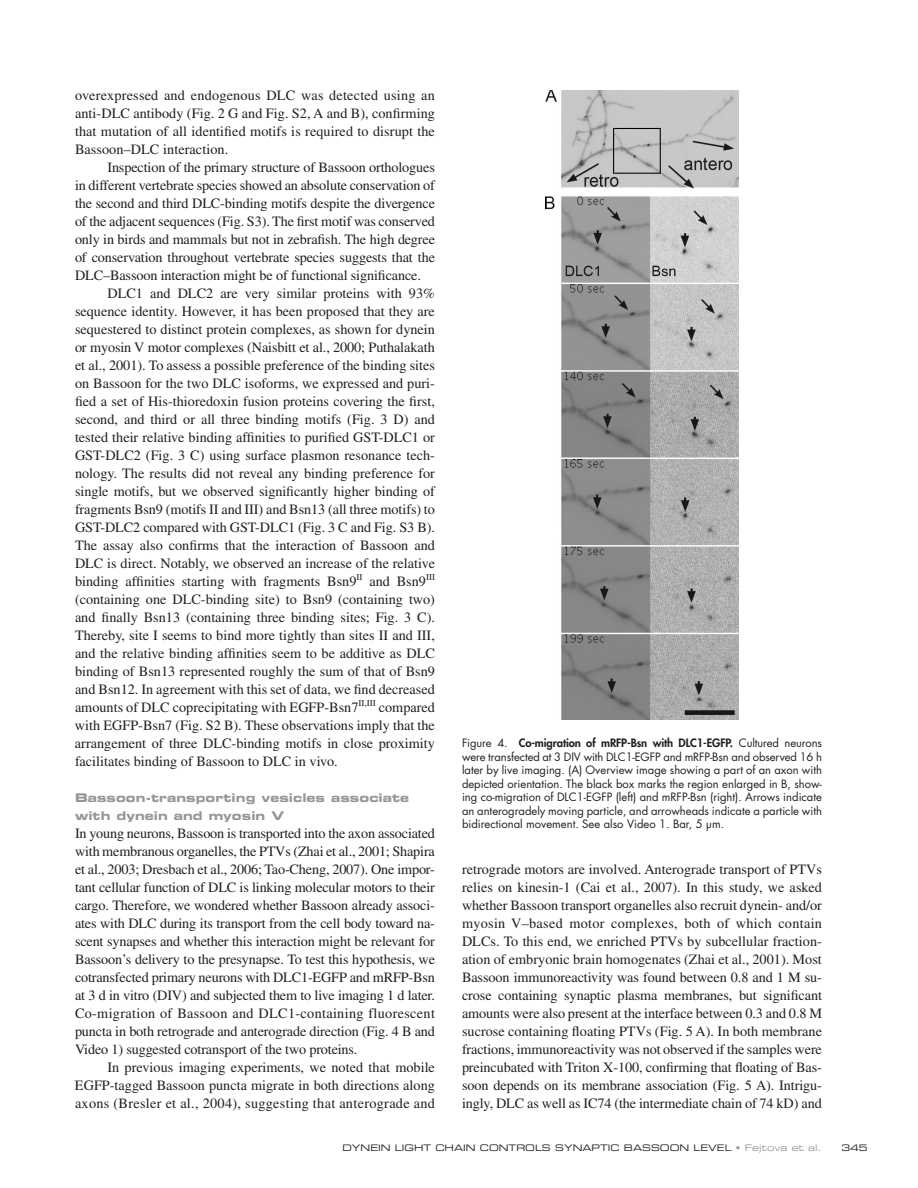
<style>
.page{position:relative;width:918px;height:1188px;background:#fff}
.page>*{position:absolute;margin:0;border:0;box-sizing:border-box;transform-origin:0 0}
.t1{font:14.25px/18px "Times LT Std";color:#231f20;text-align:justify}
.t2{font:12px/18px "Eurostile LT Std Bold Ex 2";letter-spacing:.005em;color:#949698}
.t3{font:11.25px/13.5px "Futura Std";color:#231f20;text-align:justify}
.t4{font:9px "Eurostile LT Std Ex 2";color:#231f20}
.s1{font-weight:800}
.s2{color:#949698}
</style>
<div class="page">
<img style="left:546px;top:90px;width:192px;height:630px">
<p class="t1" style="left:75px;top:86px;width:362px">overexpressed and endogenous DLC was detected using an anti-DLC antibody (Fig. 2 G and Fig. S2, A and B), confirming that mutation of all identified motifs is required to disrupt the Bassoon–DLC interaction.</p>
<p class="t1" style="left:107px;top:158px;width:329px">Inspection of the primary structure of Bassoon orthologues</p>
<p class="t1" style="left:75px;top:176px;width:362px">in different vertebrate species showed an absolute conservation of</p>
<p class="t1" style="left:75px;top:194px;width:361px">the second and third DLC-binding motifs despite the divergence</p>
<p class="t1" style="left:75px;top:212px;width:361px">of the adjacent sequences (Fig. S3). The first motif was conserved</p>
<p class="t1" style="left:75px;top:230px;width:362px">only in birds and mammals but not in zebrafish. The high degree</p>
<p class="t1" style="left:75px;top:248px;width:362px">of conservation throughout vertebrate species suggests that the</p>
<p class="t1" style="left:75px;top:266px;width:347px">DLC–Bassoon interaction might be of functional significance.</p>
<p class="t1" style="left:107px;top:284px;width:329px">DLC1 and DLC2 are very similar proteins with 93%</p>
<p class="t1" style="left:75px;top:302px;width:361px">sequence identity. However, it has been proposed that they are</p>
<p class="t1" style="left:75px;top:320px;width:362px">sequestered to distinct protein complexes, as shown for dynein</p>
<p class="t1" style="left:75px;top:338px;width:361px">or myosin V motor complexes (Naisbitt et al., 2000; Puthalakath</p>
<p class="t1" style="left:75px;top:356px;width:362px">et al., 2001). To assess a possible preference of the binding sites</p>
<p class="t1" style="left:75px;top:374px;width:362px">on Bassoon for the two DLC isoforms, we expressed and puri-</p>
<p class="t1" style="left:75px;top:392px;width:362px">fied a set of His-thioredoxin fusion proteins covering the first,</p>
<p class="t1" style="left:75px;top:410px;width:361px">second, and third or all three binding motifs (Fig. 3 D) and</p>
<p class="t1" style="left:75px;top:428px;width:361px">tested their relative binding affinities to purified GST-DLC1 or</p>
<p class="t1" style="left:75px;top:446px;width:362px">GST-DLC2 (Fig. 3 C) using surface plasmon resonance tech-</p>
<p class="t1" style="left:75px;top:464px;width:361px">nology. The results did not reveal any binding preference for</p>
<p class="t1" style="left:75px;top:482px;width:361px">single motifs, but we observed significantly higher binding of</p>
<p class="t1" style="left:75px;top:500px;width:361px">fragments Bsn9 (motifs II and III) and Bsn13 (all three motifs) to</p>
<p class="t1" style="left:75px;top:518px;width:361px">GST-DLC2 compared with GST-DLC1 (Fig. 3 C and Fig. S3 B).</p>
<p class="t1" style="left:75px;top:536px;width:361px">The assay also confirms that the interaction of Bassoon and</p>
<p class="t1" style="left:75px;top:554px;width:362px">DLC is direct. Notably, we observed an increase of the relative</p>
<p class="t1" style="left:75px;top:572px;width:362px">binding affinities starting with fragments Bsn9<sup>II</sup> and Bsn9<sup>III</sup></p>
<p class="t1" style="left:75px;top:590px;width:361px">(containing one DLC-binding site) to Bsn9 (containing two)</p>
<p class="t1" style="left:75px;top:608px;width:362px">and finally Bsn13 (containing three binding sites; Fig. 3 C).</p>
<p class="t1" style="left:75px;top:626px;width:361px">Thereby, site I seems to bind more tightly than sites II and III,</p>
<p class="t1" style="left:75px;top:644px;width:361px">and the relative binding affinities seem to be additive as DLC</p>
<p class="t1" style="left:75px;top:662px;width:362px">binding of Bsn13 represented roughly the sum of that of Bsn9</p>
<p class="t1" style="left:75px;top:680px;width:361px">and Bsn12. In agreement with this set of data, we find decreased</p>
<p class="t1" style="left:75px;top:698px;width:361px">amounts of DLC coprecipitating with EGFP-Bsn7<sup>II,III</sup> compared</p>
<p class="t1" style="left:75px;top:716px;width:361px">with EGFP-Bsn7 (Fig. S2 B). These observations imply that the</p>
<p class="t1" style="left:75px;top:734px;width:361px">arrangement of three DLC-binding motifs in close proximity</p>
<p class="t1" style="left:75px;top:752px;width:264px">facilitates binding of Bassoon to DLC in vivo.</p>
<p class="t2" style="left:75px;top:788px;width:335px">Bassoon-transporting vesicles associate with dynein and myosin V</p>
<p class="t1" style="left:75px;top:824px;width:362px">In young neurons, Bassoon is transported into the axon associated with membranous organelles, the PTVs (Zhai et al., 2001; Shapira et al., 2003; Dresbach et al., 2006; Tao-Cheng, 2007). One impor&shy;tant cellular function of DLC is linking molecular motors to their cargo. Therefore, we wondered whether Bassoon already associ&shy;ates with DLC during its transport from the cell body toward na&shy;scent synapses and whether this interaction might be relevant for Bassoon’s delivery to the presynapse. To test this hypothesis, we cotransfected primary neurons with DLC1-EGFP and mRFP-Bsn at 3 d in vitro (DIV) and subjected them to live imaging 1 d later.<br>Co-migration of Bassoon and DLC1-containing fluorescent puncta in both retrograde and anterograde direction (Fig. 4 B and Video 1) suggested cotransport of the two proteins.</p>
<p class="t1" style="left:75px;top:1058px;width:362px;text-indent:32px">In previous imaging experiments, we noted that mobile EGFP-tagged Bassoon puncta migrate in both directions along axons (Bresler et al., 2004), suggesting that anterograde and</p>
<p class="t3" style="left:462px;top:736px;width:362px">Figure 4. <span class="s1">Co-migration of mRFP-Bsn with DLC1-EGFP.</span> Cultured neurons were transfected at 3 DIV with DLC1-EGFP and mRFP-Bsn and observed 16 h later by live imaging. (A) Overview image showing a part of an axon with depicted orientation. The black box marks the region enlarged in B, show&shy;ing co-migration of DLC1-EGFP (left) and mRFP-Bsn (right). Arrows indicate an anterogradely moving particle, and arrowheads indicate a particle with bidirectional movement. See also Video 1. Bar, 5 µm.</p>
<p class="t1" style="left:462px;top:860px;width:362px">retrograde motors are involved. Anterograde transport of PTVs relies on kinesin-1 (Cai et al., 2007). In this study, we asked whether Bassoon transport organelles also recruit dynein- and/or myosin V–based motor complexes, both of which contain DLCs. To this end, we enriched PTVs by subcellular fraction&shy;ation of embryonic brain homogenates (Zhai et al., 2001). Most Bassoon immunoreactivity was found between 0.8 and 1 M su&shy;crose containing synaptic plasma membranes, but significant amounts were also present at the interface between 0.3 and 0.8 M sucrose containing floating PTVs (Fig. 5 A). In both membrane fractions, immunoreactivity was not observed if the samples were preincubated with Triton X-100, confirming that floating of Bas&shy;soon depends on its membrane association (Fig. 5 A). Intrigu&shy;ingly, DLC as well as IC74 (the intermediate chain of 74 kD) and</p>
<p class="t4" style="left:342px;top:1142px;width:481px">DYNEIN LIGHT CHAIN CONTROLS SYNAPTIC BASSOON LEVEL <span class="s2">• Fejtova et al.</span></p>
<p class="t4" style="left:842px;top:1142px;width:28px">345</p>
</div>
